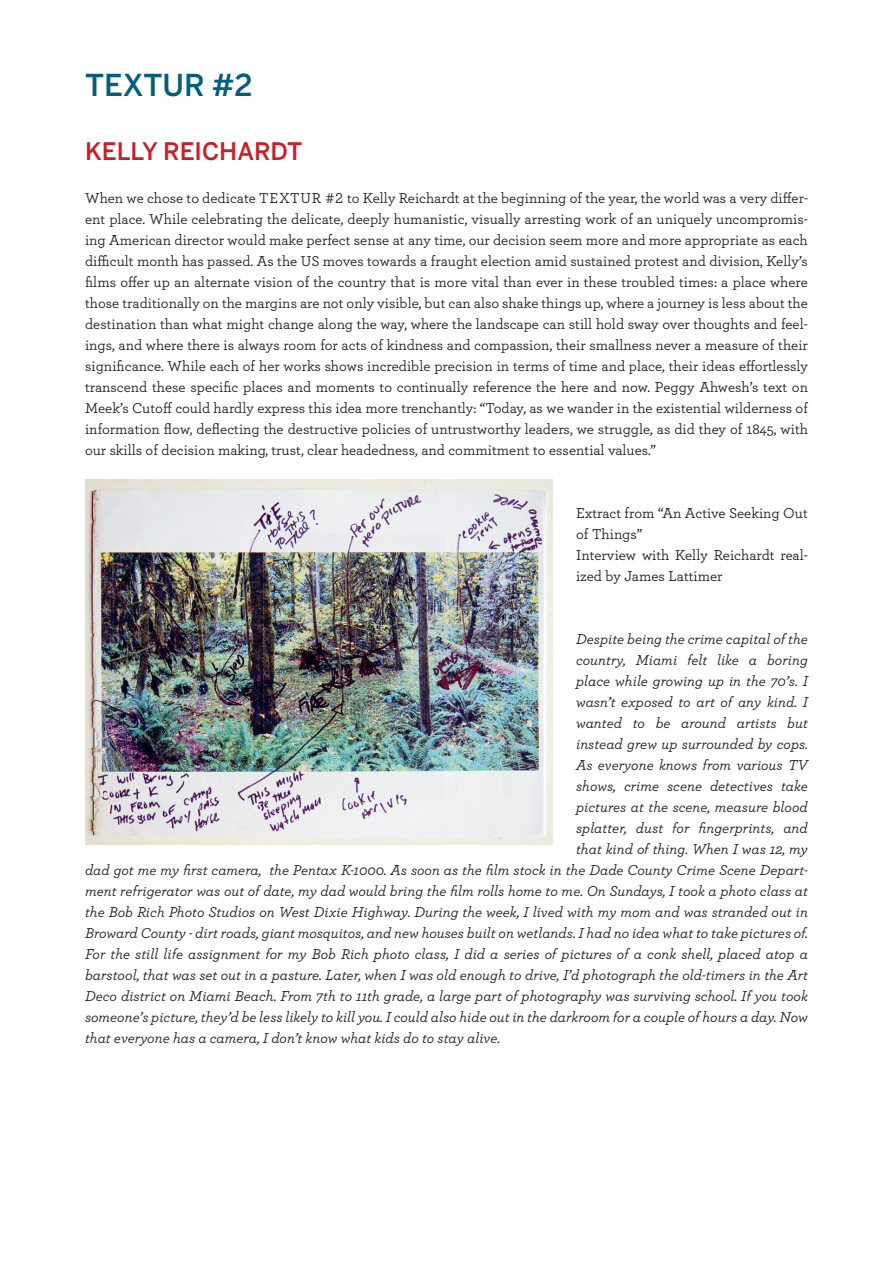
<style>
.page{position:relative;width:893px;height:1263px;background:#fff}
.page>*{position:absolute;margin:0;border:0;box-sizing:border-box;transform-origin:0 0}
.t1{font:500 30px "Benton Sans";color:#005e80}
.t2{font:500 24px "Benton Sans";color:#ce1c23}
.t3{font:15px/21px "Archer Book V19";color:#231f20}
.t4{font:15px "Archer Book Italic V19";color:#231f20}
</style>
<div class="page">
<img style="left:85px;top:479px;width:467px;height:366px">
<p class="t1" style="left:85px;top:74px;width:169px">TEXTUR #2</p>
<p class="t2" style="left:85px;top:142px;width:219px">KELLY REICHARDT</p>
<p class="t3" style="left:85px;top:189px;width:725px;text-align:justify">When we chose to dedicate TEXTUR #2 to Kelly Reichardt at the beginning of the year, the world was a very differ&shy;ent place. While celebrating the delicate, deeply humanistic, visually arresting work of an uniquely uncompromis&shy;ing American director would make perfect sense at any time, our decision seem more and more appropriate as each difficult month has passed. As the US moves towards a fraught election amid sustained protest and division, Kelly’s films offer up an alternate vision of the country that is more vital than ever in these troubled times: a place where those traditionally on the margins are not only visible, but can also shake things up, where a journey is less about the destination than what might change along the way, where the landscape can still hold sway over thoughts and feel&shy;ings, and where there is always room for acts of kindness and compassion, their smallness never a measure of their significance. While each of her works shows incredible precision in terms of time and place, their ideas effortlessly transcend these specific places and moments to continually reference the here and now. Peggy Ahwesh’s text on Meek’s Cutoff could hardly express this idea more trenchantly: “Today, as we wander in the existential wilderness of information flow, deflecting the destructive policies of untrustworthy leaders, we struggle, as did they of 1845, with our skills of decision making, trust, clear headedness, and commitment to essential values.”</p>
<p class="t3" style="left:576px;top:504px;width:233px">Extract from “An Active Seeking Out of Things”</p>
<p class="t3" style="left:576px;top:546px;width:233px">Interview with Kelly Reichardt real&shy;ized by James Lattimer</p>
<p class="t4" style="left:576px;top:633px;width:233px">Despite being the crime capital of the</p>
<p class="t4" style="left:576px;top:654px;width:233px">country, Miami felt like a boring</p>
<p class="t4" style="left:576px;top:675px;width:233px">place while growing up in the 70’s. I</p>
<p class="t4" style="left:576px;top:696px;width:233px">wasn’t exposed to art of any kind. I</p>
<p class="t4" style="left:576px;top:717px;width:233px">wanted to be around artists but</p>
<p class="t4" style="left:576px;top:738px;width:233px">instead grew up surrounded by cops.</p>
<p class="t4" style="left:576px;top:759px;width:233px">As everyone knows from various TV</p>
<p class="t4" style="left:576px;top:780px;width:233px">shows, crime scene detectives take</p>
<p class="t4" style="left:576px;top:801px;width:233px">pictures at the scene, measure blood</p>
<p class="t4" style="left:576px;top:822px;width:233px">splatter, dust for fingerprints, and</p>
<p class="t4" style="left:576px;top:843px;width:233px">that kind of thing. When I was 12, my</p>
<p class="t4" style="left:85px;top:864px;width:724px">dad got me my first camera, the Pentax K-1000. As soon as the film stock in the Dade County Crime Scene Depart-</p>
<p class="t4" style="left:85px;top:885px;width:724px">ment refrigerator was out of date, my dad would bring the film rolls home to me. On Sundays, I took a photo class at</p>
<p class="t4" style="left:85px;top:906px;width:724px">the Bob Rich Photo Studios on West Dixie Highway. During the week, I lived with my mom and was stranded out in</p>
<p class="t4" style="left:85px;top:927px;width:724px">Broward County - dirt roads, giant mosquitos, and new houses built on wetlands. I had no idea what to take pictures of.</p>
<p class="t4" style="left:85px;top:948px;width:724px">For the still life assignment for my Bob Rich photo class, I did a series of pictures of a conk shell, placed atop a</p>
<p class="t4" style="left:85px;top:969px;width:724px">barstool, that was set out in a pasture. Later, when I was old enough to drive, I’d photograph the old-timers in the Art</p>
<p class="t4" style="left:85px;top:990px;width:724px">Deco district on Miami Beach. From 7th to 11th grade, a large part of photography was surviving school. If you took</p>
<p class="t4" style="left:85px;top:1011px;width:724px">someone’s picture, they’d be less likely to kill you. I could also hide out in the darkroom for a couple of hours a day. Now</p>
<p class="t4" style="left:85px;top:1032px;width:417px">that everyone has a camera, I don’t know what kids do to stay alive.</p>
</div>
